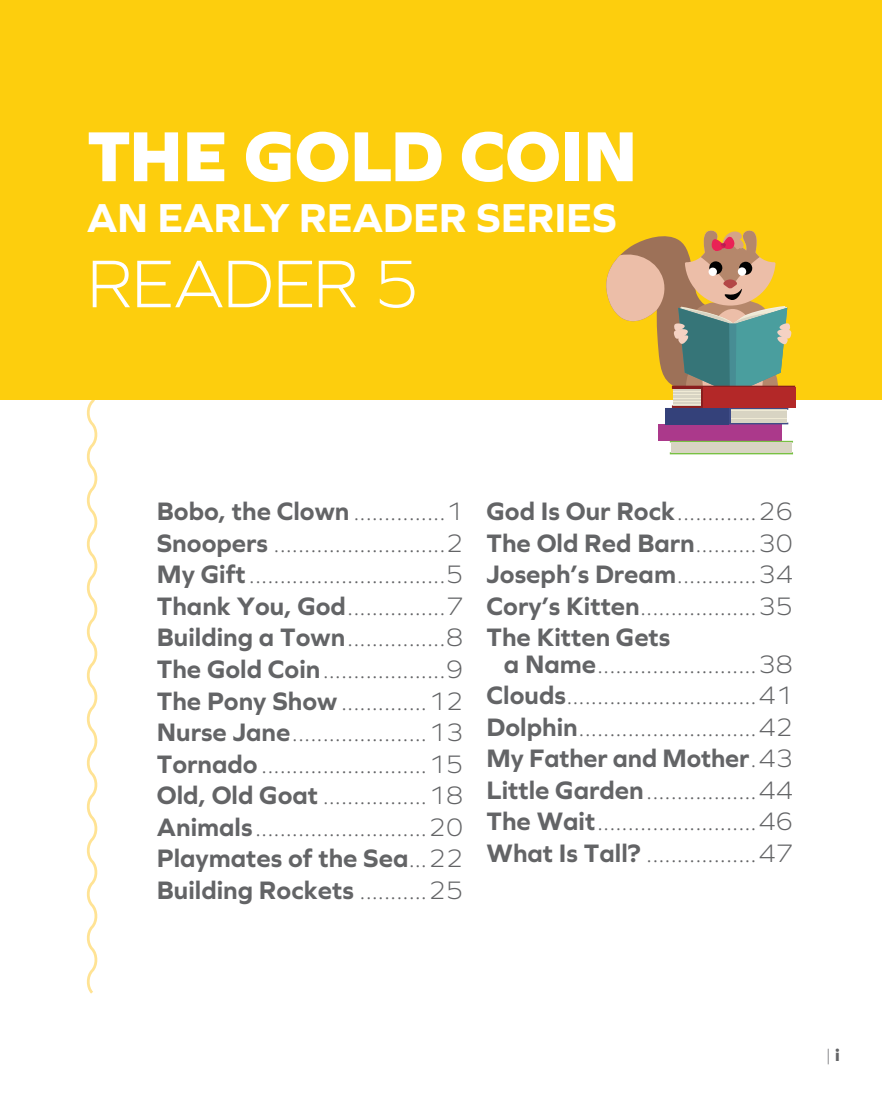
<style>
.page{position:relative;width:882px;height:1103px;background:#fff}
.page>*{position:absolute;margin:0;border:0;box-sizing:border-box;transform-origin:0 0}
.t1{font:800 73.5px "Graphie";letter-spacing:-.01em;color:#fff}
.t2{font:300 70px "Graphie";letter-spacing:-.02em;color:#fff}
.t3{font:700 42px "Graphie";letter-spacing:-.005em;color:#fff}
.t4{font:300 26.25px/31.5px "Graphie";color:#636466;text-align:justify}
.t5{font:700 26.25px/31.5px "Graphie";color:#636466;text-align:justify}
.t6{font:300 17.5px "Graphie";color:#636466}
.s1{font-weight:700}
.s2{font-weight:300}
.s3{font-weight:800}
</style>
<div class="page">
<svg style="left:83px;top:399px;width:18px;height:595px"></svg>
<div style="left:0;top:0;width:882px;height:80px;background:#fdce0d"></div>
<div style="left:0;top:41px;width:882px;height:358px;background:#fdce0d"></div>
<svg style="left:606px;top:230px;width:189px;height:224px"></svg>
<h1 class="t1" style="left:87px;top:113px;width:552px">THE GOLD COIN</h1>
<h3 class="t3" style="left:87px;top:193px;width:532px">AN EARLY READER SERIES</h3>
<h2 class="t2" style="left:87px;top:243px;width:334px">READER 5</h2>
<p class="t4" style="left:157px;top:495px;width:308px"><span class="s1">Bobo, the Clown</span> ...............1<br><span class="s1">Snoopers</span> ............................2<br><span class="s1">My Gift</span>................................5<br><span class="s1">Thank You, God</span>................7<br><span class="s1">Building a Town</span>................8<br><span class="s1">The Gold Coin</span>....................9<br><span class="s1">The Pony Show</span>..............12<br><span class="s1">Nurse Jane</span>......................13<br><span class="s1">Tornado</span>...........................15<br><span class="s1">Old, Old Goat</span> .................18<br><span class="s1">Animals</span>............................20<br><span class="s1">Playmates of the Sea</span>...22<br><span class="s1">Building Rockets</span> ...........25</p>
<p class="t5" style="left:487px;top:495px;width:308px">God Is Our Rock<span class="s2">.............26<br></span>The Old Red Barn<span class="s2">..........30<br></span>Joseph’s Dream<span class="s2">.............34<br></span>Cory’s Kitten<span class="s2">...................35<br></span>The Kitten Gets</p>
<p class="t4" style="left:487px;top:647px;width:308px;text-indent:17px"><span class="s1">a Name</span>..........................38<br><span class="s1">Clouds</span>...............................41<br><span class="s1">Dolphin</span>.............................42<br><span class="s1">My Father and Mother</span>.43<br><span class="s1">Little Garden</span>..................44<br><span class="s1">The Wait</span>..........................46<br><span class="s1">What Is Tall?</span> ..................47</p>
<p class="t6" style="left:825px;top:1044px;width:16px">|<span class="s3">i</span></p>
</div>
